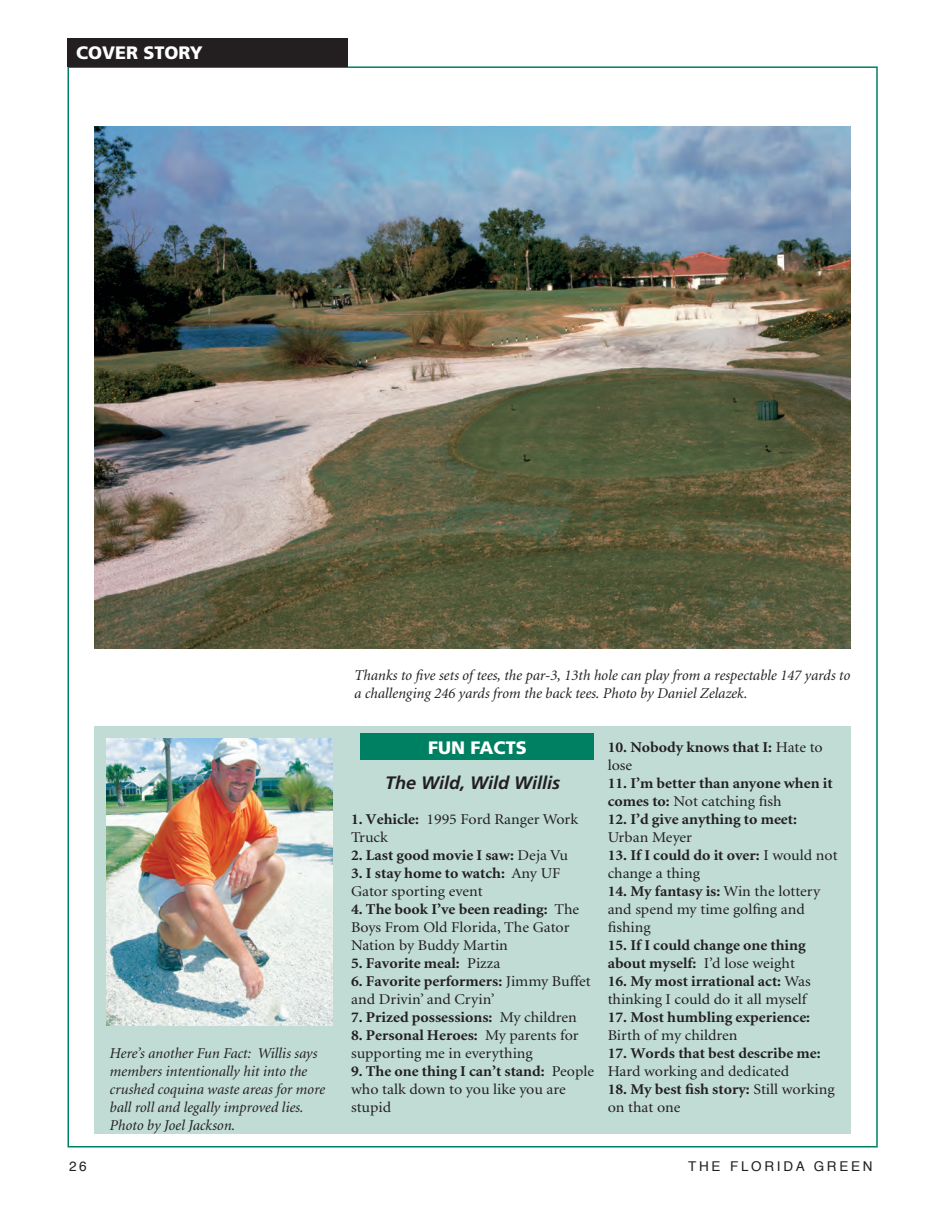
<style>
.page{position:relative;width:945px;height:1215px;background:#fff}
.page>*{position:absolute;margin:0;border:0;box-sizing:border-box;transform-origin:0 0}
.t1{font:900 18px "Frutiger";color:#fff}
.t2{font:italic 700 18px "Frutiger";color:#231f20}
.t3{font:15px/18px "Minion";color:#231f20;scale:1.06 1}
.t4{font:700 15px/18px "Minion";color:#231f20;scale:1.06 1}
.t5{font:italic 15px/18px "Minion";color:#231f20}
.t6{font:13.5px "Helvetica";letter-spacing:.2em;color:#231f20}
.s1{font-weight:400}
.s2{font-weight:700}
</style>
<div class="page">
<div style="left:67px;top:38px;width:281px;height:28px;background:#231f20"></div>
<img style="left:95px;top:126px;width:756px;height:522px">
<div style="left:94px;top:727px;width:756px;height:407px;background:#c0dcd4"></div>
<div style="left:361px;top:734px;width:233px;height:26px;background:#008062"></div>
<img style="left:106px;top:739px;width:227px;height:286px">
<p class="t1" style="left:76px;top:42px;width:128px">COVER STORY</p>
<p class="t5" style="left:109px;top:1044px;width:217px">Here’s another Fun Fact: Willis says members intentionally hit into the crushed coquina waste areas for more ball roll and legally improved lies.<br>Photo by Joel Jackson.</p>
<p class="t5" style="left:354px;top:666px;width:497px">Thanks to five sets of tees, the par-3, 13th hole can play from a respectable 147 yards to a challenging 246 yards from the back tees. Photo by Daniel Zelazek.</p>
<p class="t1" style="left:428px;top:737px;width:100px">FUN FACTS</p>
<p class="t4" style="left:607px;top:738px;width:204px">10. Nobody knows that I: <span class="s1">Hate to lose</span></p>
<p class="t4" style="left:607px;top:774px;width:214px">11. I’m better than anyone when it comes to: <span class="s1">Not catching fish</span></p>
<p class="t4" style="left:607px;top:810px;width:180px">12. I’d give anything to meet:</p>
<p class="t3" style="left:607px;top:828px;width:81px">Urban Meyer</p>
<p class="t3" style="left:607px;top:846px;width:218px"><span class="s2">13. If I could do it over:</span> I would not change a thing</p>
<p class="t3" style="left:608px;top:882px;width:202px"><span class="s2">14. My fantasy is:</span> Win the lottery and spend my time golfing and fishing</p>
<p class="t4" style="left:608px;top:936px;width:188px">15. If I could change one thing about myself: <span class="s1">I’d lose weight</span></p>
<p class="t3" style="left:608px;top:972px;width:193px"><span class="s2">16. My most irrational act:</span> Was thinking I could do it all myself</p>
<p class="t4" style="left:608px;top:1008px;width:192px">17. Most humbling experience:</p>
<p class="t3" style="left:608px;top:1026px;width:124px">Birth of my children</p>
<p class="t4" style="left:607px;top:1044px;width:202px">17. Words that best describe me:</p>
<p class="t3" style="left:607px;top:1062px;width:173px">Hard working and dedicated</p>
<p class="t3" style="left:607px;top:1080px;width:216px"><span class="s2">18. My best fish story:</span> Still working on that one</p>
<p class="t2" style="left:385px;top:772px;width:177px">The Wild, Wild Willis</p>
<p class="t3" style="left:351px;top:810px;width:216px"><span class="s2">1. Vehicle:</span> 1995 Ford Ranger Work<br>Truck</p>
<p class="t4" style="left:351px;top:846px;width:206px">2. Last good movie I saw: <span class="s1">Deja Vu</span></p>
<p class="t3" style="left:351px;top:864px;width:199px"><span class="s2">3. I stay home to watch:</span> Any UF<br>Gator sporting event</p>
<p class="t3" style="left:351px;top:900px;width:217px"><span class="s2">4. The book I’ve been reading:</span> The<br>Boys From Old Florida, The Gator<br>Nation by Buddy Martin</p>
<p class="t4" style="left:351px;top:954px;width:142px">5. Favorite meal: <span class="s1">Pizza</span></p>
<p class="t3" style="left:351px;top:972px;width:227px"><span class="s2">6. Favorite performers:</span> Jimmy Buffet and Drivin’ and Cryin’</p>
<p class="t4" style="left:351px;top:1008px;width:214px">7. Prized possessions: <span class="s1">My children</span></p>
<p class="t3" style="left:351px;top:1026px;width:216px"><span class="s2">8. Personal Heroes:</span> My parents for supporting me in everything</p>
<p class="t3" style="left:351px;top:1062px;width:231px"><span class="s2">9. The one thing I can’t stand:</span> People who talk down to you like you are stupid</p>
<p class="t6" style="left:69px;top:1155px;width:19px">26</p>
<p class="t6" style="left:688px;top:1155px;width:186px">THE FLORIDA GREEN</p>
</div>
